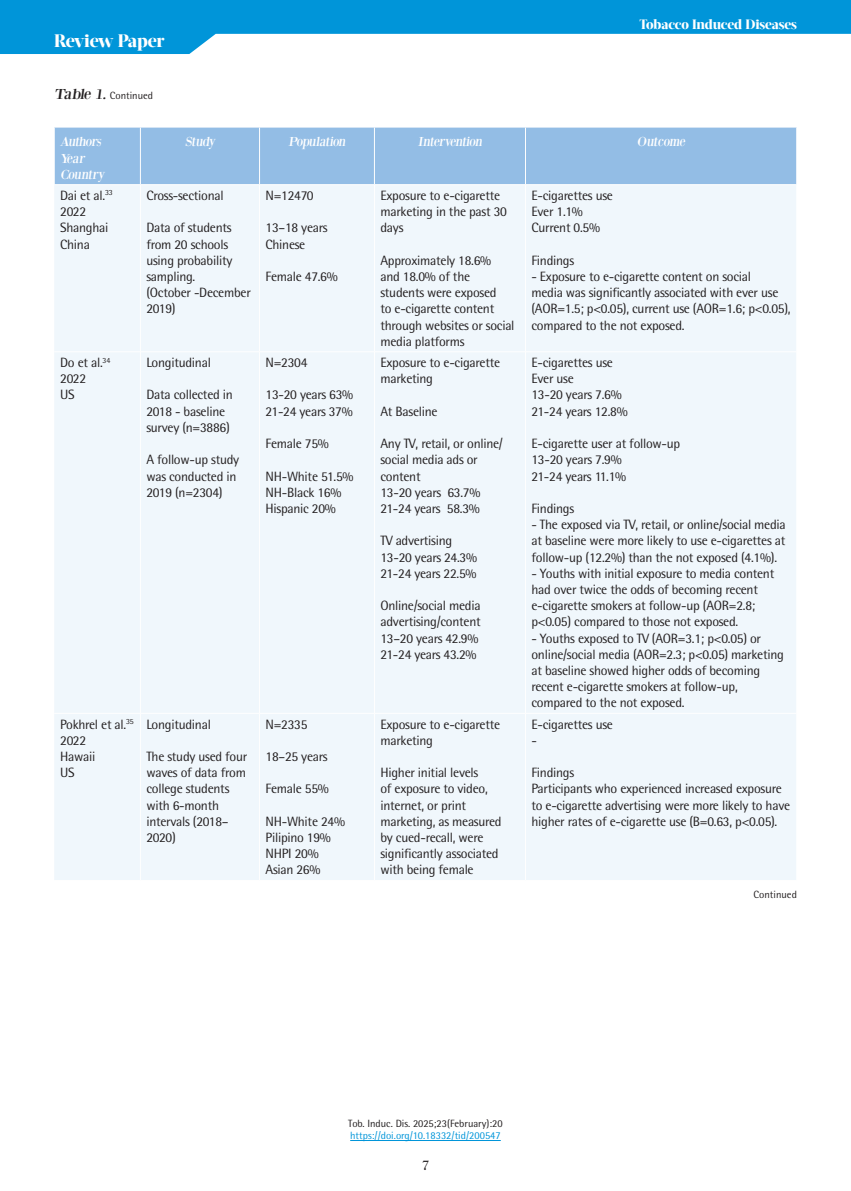
<style>
.page{position:relative;width:851px;height:1191px;background:#fff}
.page>*{position:absolute;margin:0;border:0;box-sizing:border-box;transform-origin:0 0}
.t1{font:800 18px "Acta Display W04";letter-spacing:-.02em;color:#fff}
.t2{font:15px "PF Bodoni Text";color:#231f20}
.t3{font:13.5px/16.2px "Rotis Semi Sans Hel";letter-spacing:-.02em;color:#231f20}
.t4{font:13.5px/16.2px "Bodoni XT";color:#fff}
.t5{font:800 13.5px "Acta Display W04";letter-spacing:-.01em;color:#fff}
.t6{font:10.5px "Rotis Semi Sans Hel";color:#231f20}
.t7{font:10.5px "Rotis Semi Sans Hel";color:#0095d9}
.s1{font-family:"Bodoni XT";font-size:15px}
</style>
<div class="page">
<svg style="left:0;top:0;width:850px;height:54px;fill:#0095d9"></svg>
<hr style="left:350px;top:1140px;width:150px;height:1px;background:#0095d9">
<div style="left:55px;top:128px;width:741px;height:56px;background:#93bde5"></div>
<div style="left:54px;top:185px;width:742px;height:695px;background:#f0f7fc"></div>
<hr style="left:140px;top:128px;width:1px;height:56px;background:#fff">
<hr style="left:259px;top:128px;width:1px;height:56px;background:#fff">
<hr style="left:374px;top:128px;width:1px;height:56px;background:#fff">
<hr style="left:525px;top:128px;width:1px;height:56px;background:#fff">
<hr style="left:140px;top:185px;width:1px;height:166px;background:#fff">
<hr style="left:259px;top:185px;width:1px;height:166px;background:#fff">
<hr style="left:374px;top:185px;width:1px;height:166px;background:#fff">
<hr style="left:525px;top:185px;width:1px;height:166px;background:#fff">
<hr style="left:54px;top:351px;width:86px;height:1px;background:#fff">
<hr style="left:140px;top:351px;width:119px;height:1px;background:#fff">
<hr style="left:140px;top:352px;width:1px;height:361px;background:#fff">
<hr style="left:259px;top:351px;width:115px;height:1px;background:#fff">
<hr style="left:259px;top:352px;width:1px;height:361px;background:#fff">
<hr style="left:374px;top:351px;width:151px;height:1px;background:#fff">
<hr style="left:374px;top:352px;width:1px;height:361px;background:#fff">
<hr style="left:525px;top:351px;width:271px;height:1px;background:#fff">
<hr style="left:525px;top:352px;width:1px;height:361px;background:#fff">
<hr style="left:54px;top:713px;width:86px;height:1px;background:#fff">
<hr style="left:140px;top:713px;width:119px;height:1px;background:#fff">
<hr style="left:140px;top:713px;width:1px;height:167px;background:#fff">
<hr style="left:259px;top:713px;width:115px;height:1px;background:#fff">
<hr style="left:259px;top:713px;width:1px;height:167px;background:#fff">
<hr style="left:374px;top:713px;width:151px;height:1px;background:#fff">
<hr style="left:374px;top:713px;width:1px;height:167px;background:#fff">
<hr style="left:525px;top:713px;width:271px;height:1px;background:#fff">
<hr style="left:525px;top:713px;width:1px;height:167px;background:#fff">
<h1 class="t1" style="left:54px;top:30px;width:112px">Review Paper</h1>
<p class="t6" style="left:54px;top:89px;width:101px"><span class="s1">Table 1.</span> Continued</p>
<p class="t5" style="left:639px;top:17px;width:159px">Tobacco Induced Diseases</p>
<p class="t4" style="left:60px;top:133px;width:48px">Authors<br>Year<br>Country</p>
<p class="t4" style="left:185px;top:133px;width:34px">Study</p>
<p class="t4" style="left:288px;top:133px;width:61px">Population</p>
<p class="t4" style="left:417px;top:133px;width:68px">Intervention</p>
<p class="t4" style="left:637px;top:133px;width:52px">Outcome</p>
<p class="t3" style="left:60px;top:187px;width:54px">Dai et al.<sup>33<br></sup>2022<br>Shanghai<br>China</p>
<p class="t3" style="left:146px;top:187px;width:79px">Cross-sectional</p>
<p class="t3" style="left:265px;top:187px;width:49px">N=12470</p>
<p class="t3" style="left:265px;top:220px;width:63px">13–18 years<br>Chinese</p>
<p class="t3" style="left:265px;top:268px;width:74px">Female 47.6%</p>
<p class="t3" style="left:380px;top:187px;width:128px">Exposure to e-cigarette marketing in the past 30 days</p>
<p class="t3" style="left:380px;top:252px;width:136px">Approximately 18.6%<br>and 18.0% of the students were exposed<br>to e-cigarette content through websites or social media platforms</p>
<p class="t3" style="left:531px;top:187px;width:83px">E-cigarettes use<br>Ever 1.1%<br>Current 0.5%</p>
<p class="t3" style="left:531px;top:252px;width:44px">Findings</p>
<p class="t3" style="left:531px;top:268px;width:260px">- Exposure to e-cigarette content on social<br>media was significantly associated with ever use (AOR=1.5; p&lt;0.05), current use (AOR=1.6; p&lt;0.05), compared to the not exposed.</p>
<p class="t3" style="left:146px;top:220px;width:106px">Data of students from 20 schools using probability sampling.<br>(October -December<br>2019)</p>
<p class="t3" style="left:60px;top:354px;width:52px">Do et al.<sup>34<br></sup>2022<br>US</p>
<p class="t3" style="left:146px;top:354px;width:66px">Longitudinal</p>
<p class="t3" style="left:146px;top:387px;width:88px">Data collected in<br>2018 - baseline survey (n=3886)</p>
<p class="t3" style="left:146px;top:451px;width:94px">A follow-up study was conducted in<br>2019 (n=2304)</p>
<p class="t3" style="left:265px;top:354px;width:43px">N=2304</p>
<p class="t3" style="left:265px;top:387px;width:89px">13-20 years 63%<br>21-24 years 37%</p>
<p class="t3" style="left:265px;top:435px;width:65px">Female 75%</p>
<p class="t3" style="left:265px;top:468px;width:89px">NH-White 51.5%<br>NH-Black 16%<br>Hispanic 20%</p>
<p class="t3" style="left:60px;top:716px;width:75px">Pokhrel et al.<sup>35<br></sup>2022<br>Hawaii<br>US</p>
<p class="t3" style="left:146px;top:716px;width:66px">Longitudinal</p>
<p class="t3" style="left:146px;top:748px;width:102px">The study used four waves of data from college students with 6-month intervals (2018–<br>2020)</p>
<p class="t3" style="left:265px;top:716px;width:43px">N=2335</p>
<p class="t3" style="left:265px;top:748px;width:63px">18–25 years</p>
<p class="t3" style="left:265px;top:780px;width:65px">Female 55%</p>
<p class="t3" style="left:265px;top:813px;width:81px">NH-White 24%<br>Pilipino 19%<br>NHPI 20%<br>Asian 26%</p>
<p class="t3" style="left:380px;top:354px;width:121px">Exposure to e-cigarette marketing</p>
<p class="t3" style="left:380px;top:403px;width:59px">At Baseline</p>
<p class="t3" style="left:380px;top:435px;width:124px">Any TV, retail, or online/ social media ads or content<br>13-20 years 63.7%<br>21-24 years 58.3%</p>
<p class="t3" style="left:380px;top:532px;width:98px">TV advertising<br>13-20 years 24.3%<br>21-24 years 22.5%</p>
<p class="t3" style="left:380px;top:597px;width:102px">Online/social media advertising/content<br>13–20 years 42.9%<br>21-24 years 43.2%</p>
<p class="t3" style="left:380px;top:716px;width:121px">Exposure to e-cigarette marketing</p>
<p class="t3" style="left:380px;top:764px;width:123px">Higher initial levels<br>of exposure to video, internet, or print marketing, as measured by cued-recall, were significantly associated with being female</p>
<p class="t3" style="left:531px;top:354px;width:98px">E-cigarettes use<br>Ever use<br>13-20 years 7.6%<br>21-24 years 12.8%</p>
<p class="t3" style="left:531px;top:435px;width:150px">E-cigarette user at follow-up<br>13-20 years 7.9%<br>21-24 years 11.1%</p>
<p class="t3" style="left:531px;top:500px;width:44px">Findings</p>
<p class="t3" style="left:531px;top:516px;width:256px;text-align:justify">- The exposed via TV, retail, or online/social media at baseline were more likely to use e-cigarettes at follow-up (12.2%) than the not exposed (4.1%).</p>
<p class="t3" style="left:531px;top:565px;width:244px">- Youths with initial exposure to media content had over twice the odds of becoming recent e-cigarette smokers at follow-up (AOR=2.8; p&lt;0.05) compared to those not exposed.</p>
<p class="t3" style="left:531px;top:630px;width:254px">- Youths exposed to TV (AOR=3.1; p&lt;0.05) or online/social media (AOR=2.3; p&lt;0.05) marketing at baseline showed higher odds of becoming recent e-cigarette smokers at follow-up, compared to the not exposed.</p>
<p class="t3" style="left:531px;top:716px;width:83px">E-cigarettes use -</p>
<p class="t3" style="left:531px;top:764px;width:260px">Findings<br>Participants who experienced increased exposure to e-cigarette advertising were more likely to have higher rates of e-cigarette use (B=0.63, p&lt;0.05).</p>
<p class="t6" style="left:753px;top:888px;width:45px">Continued</p>
<p class="t6" style="left:348px;top:1116px;width:156px">Tob. Induc. Dis. 2025;23(February):20</p>
<p class="t7" style="left:350px;top:1129px;width:152px">https://doi.org/10.18332/tid/200547</p>
<p class="t2" style="left:421px;top:1156px;width:9px">7</p>
</div>
